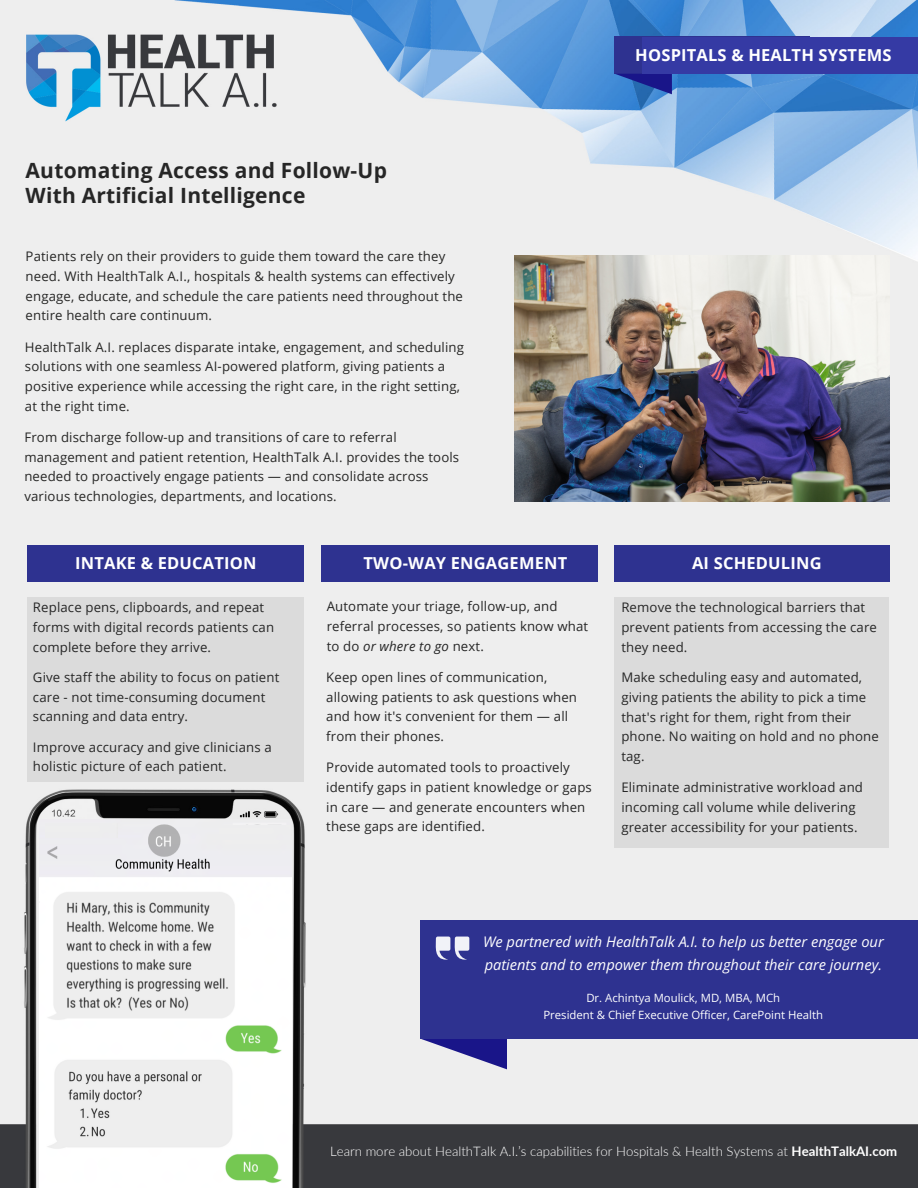
<style>
.page{position:relative;width:918px;height:1188px;background:#fff}
.page>*{position:absolute;margin:0;border:0;box-sizing:border-box;transform-origin:0 0}
.t1{font:700 21px/24.8px "Open Sans";letter-spacing:.01em;color:#262626}
.t2{font:700 16.5px "Open Sans";letter-spacing:.01em;color:#fff}
.t3{font:700 16.5px "Lato";color:#fff}
.t4{font:italic 14.7px/22.8px "Open Sans";color:#fff}
.t5{font:13.2px/19.8px "Open Sans";letter-spacing:.01em;color:#262626}
.t6{font:13.2px/19.8px "Open Sans";letter-spacing:.01em;color:#262625}
.t7{font:300 13.2px "Lato";color:#fff}
.t8{font:11.4px "Open Sans";color:#fff}
.s1{font-style:italic}
.s2{font-weight:700}
</style>
<div class="page">
<img style="left:0;top:0;width:918px;height:1188px">
<div style="left:27px;top:597px;width:276px;height:120px;background:#dbdbdb"></div>
<div style="left:421px;top:920px;width:496px;height:119px;background:#2e3290"></div>
<div style="left:615px;top:597px;width:274px;height:250px;background:#dbdbdb"></div>
<div style="left:27px;top:545px;width:276px;height:37px;background:#2e3290"></div>
<div style="left:321px;top:545px;width:276px;height:37px;background:#2e3290"></div>
<svg style="left:421px;top:1039px;width:86px;height:31px;background:#8583bc"></svg>
<div style="left:615px;top:545px;width:275px;height:37px;background:#2e3290"></div>
<div style="left:614px;top:37px;width:195px;height:37px;background:#2e3290"></div>
<svg style="left:614px;top:74px;width:58px;height:20px"></svg>
<div style="left:642px;top:37px;width:275px;height:37px;background:#353aa4"></div>
<img style="left:514px;top:255px;width:376px;height:246px">
<img style="left:39px;top:820px;width:252px;height:368px">
<img style="left:220px;top:825px;width:72px;height:15px">
<img style="left:45px;top:823px;width:72px;height:15px">
<svg style="left:435px;top:937px;width:34px;height:23px"></svg>
<div style="left:28px;top:662px;width:276px;height:120px;background:#dbdbdb"></div>
<h3 class="t1" style="left:26px;top:158px;width:363px">Automating Access and Follow-Up<br>With Artificial Intelligence</h3>
<h3 class="t6" style="left:26px;top:246px;width:439px">Patients rely on their providers to guide them toward the care they need. With HealthTalk A.I., hospitals &amp; health systems can effectively engage, educate, and schedule the care patients need throughout the entire health care continuum.</h3>
<h3 class="t6" style="left:25px;top:337px;width:441px">HealthTalk A.I. replaces disparate intake, engagement, and scheduling solutions with one seamless AI-powered platform, giving patients a positive experience while accessing the right care, in the right setting, at the right time.</h3>
<h3 class="t6" style="left:24px;top:427px;width:436px">From discharge follow-up and transitions of care to referral management and patient retention, HealthTalk A.I. provides the tools needed to proactively engage patients — and consolidate across various technologies, departments, and locations.</h3>
<h2 class="t3" style="left:759px;top:44px;width:116px">FOR PATIENTS</h2>
<h3 class="t2" style="left:635px;top:43px;width:258px">HOSPITALS &amp; HEALTH SYSTEMS</h3>
<h3 class="t2" style="left:75px;top:552px;width:183px">INTAKE &amp; EDUCATION</h3>
<h3 class="t2" style="left:364px;top:552px;width:205px">TWO-WAY ENGAGEMENT</h3>
<h3 class="t2" style="left:692px;top:552px;width:131px">AI SCHEDULING</h3>
<h3 class="t5" style="left:33px;top:597px;width:243px">Replace pens, clipboards, and repeat forms with digital records patients can complete before they arrive.</h3>
<h3 class="t5" style="left:33px;top:667px;width:248px">Give staff the ability to focus on patient care - not time-consuming document scanning and data entry.</h3>
<h3 class="t5" style="left:33px;top:737px;width:240px">Improve accuracy and give clinicians a holistic picture of each patient.</h3>
<h3 class="t5" style="left:327px;top:596px;width:263px">Automate your triage, follow-up, and referral processes, so patients know what to do <span class="s1">or where to go</span> next.</h3>
<p class="t5" style="left:326px;top:667px;width:252px">Keep open lines of communication, allowing patients to ask questions when and how it's convenient for them — all from their phones.</p>
<h2 class="t5" style="left:621px;top:667px;width:259px">Make scheduling easy and automated, giving patients the ability to pick a time that's right for them, right from their phone. No waiting on hold and no phone tag.</h2>
<h2 class="t5" style="left:621px;top:597px;width:257px">Remove the technological barriers that prevent patients from accessing the care they need.</h2>
<p class="t5" style="left:326px;top:757px;width:267px">Provide automated tools to proactively identify gaps in patient knowledge or gaps in care — and generate encounters when these gaps are identified.</p>
<h3 class="t5" style="left:621px;top:777px;width:243px">Eliminate administrative workload and incoming call volume while delivering greater accessibility for your patients.</h3>
<p class="t4" style="left:483px;top:930px;width:402px">We partnered with HealthTalk A.I. to help us better engage our patients and to empower them throughout their care journey.</p>
<p class="t8" style="left:586px;top:990px;width:195px">Dr. Achintya Moulick, MD, MBA, MCh</p>
<h2 class="t8" style="left:543px;top:1007px;width:281px">President &amp; Chief Executive Officer, CarePoint Health</h2>
<p class="t7" style="left:330px;top:1143px;width:569px">Learn more about HealthTalk A.I.’s capabilities for Hospitals &amp; Health Systems at <span class="s2">HealthTalkAI.com</span></p>
</div>
